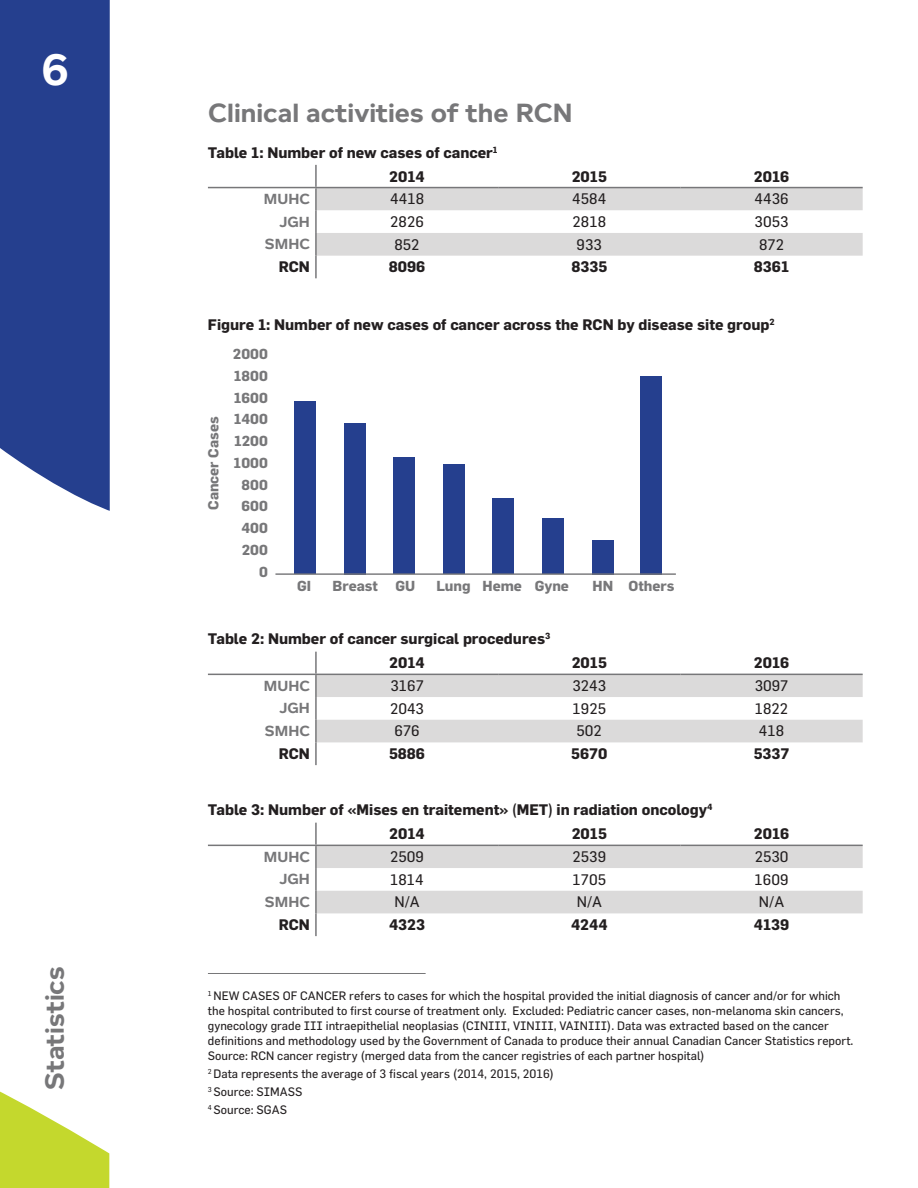
<style>
.page{position:relative;width:918px;height:1188px;background:#fff}
.page>*{position:absolute;margin:0;border:0;box-sizing:border-box;transform-origin:0 0}
.t1{font:700 45px "Foundry Context";color:#fff}
.t2{font:700 27px "Foundry Context";color:#777779}
.t3{font:700 15px "Flama";color:#231f20}
.t4{font:15px "Flama";color:#231f20}
.t5{font:700 15px "Foundry Context";color:#777779}
.t6{font:700 14.25px/21.8px "Flama";color:#777779;text-align:right}
.t7{font:12px/15px "Flama";color:#231f20}
</style>
<div class="page">
<svg style="left:0;top:1091px;width:109px;height:97px"></svg>
<div style="left:0;top:0;width:110px;height:511px;background:#253f8e"></div>
<svg style="left:317px;top:188px;width:546px;height:68px"></svg>
<hr style="left:315px;top:165px;width:2px;height:22px;background:#777779">
<hr style="left:315px;top:188px;width:2px;height:22px;background:#777779">
<hr style="left:315px;top:210px;width:2px;height:23px;background:#777779">
<hr style="left:315px;top:233px;width:2px;height:23px;background:#777779">
<hr style="left:315px;top:256px;width:2px;height:22px;background:#777779">
<hr style="left:208px;top:187px;width:108px;height:1px;background:#777779">
<hr style="left:316px;top:187px;width:182px;height:1px;background:#777779">
<hr style="left:498px;top:187px;width:182px;height:1px;background:#777779">
<hr style="left:680px;top:187px;width:183px;height:1px;background:#777779">
<svg style="left:317px;top:675px;width:546px;height:67px"></svg>
<hr style="left:315px;top:652px;width:2px;height:22px;background:#777779">
<hr style="left:315px;top:675px;width:2px;height:22px;background:#777779">
<hr style="left:315px;top:697px;width:2px;height:23px;background:#777779">
<hr style="left:315px;top:720px;width:2px;height:22px;background:#777779">
<hr style="left:315px;top:742px;width:2px;height:23px;background:#777779">
<hr style="left:208px;top:674px;width:108px;height:1px;background:#777779">
<hr style="left:316px;top:674px;width:182px;height:1px;background:#777779">
<hr style="left:498px;top:674px;width:182px;height:1px;background:#777779">
<hr style="left:680px;top:674px;width:183px;height:1px;background:#777779">
<svg style="left:317px;top:846px;width:546px;height:67px"></svg>
<hr style="left:315px;top:823px;width:2px;height:22px;background:#777779">
<hr style="left:315px;top:846px;width:2px;height:22px;background:#777779">
<hr style="left:315px;top:868px;width:2px;height:23px;background:#777779">
<hr style="left:315px;top:891px;width:2px;height:22px;background:#777779">
<hr style="left:315px;top:913px;width:2px;height:23px;background:#777779">
<hr style="left:208px;top:845px;width:108px;height:1px;background:#777779">
<hr style="left:316px;top:845px;width:182px;height:1px;background:#777779">
<hr style="left:498px;top:845px;width:182px;height:1px;background:#777779">
<hr style="left:680px;top:845px;width:183px;height:1px;background:#777779">
<hr style="left:208px;top:973px;width:218px;height:1px;background:#777779">
<div style="left:294px;top:402px;width:21px;height:172px;background:#253f8e"></div>
<div style="left:344px;top:423px;width:21px;height:151px;background:#253f8e"></div>
<div style="left:394px;top:457px;width:21px;height:117px;background:#253f8e"></div>
<div style="left:444px;top:464px;width:21px;height:110px;background:#253f8e"></div>
<div style="left:492px;top:499px;width:21px;height:75px;background:#253f8e"></div>
<div style="left:542px;top:519px;width:21px;height:55px;background:#253f8e"></div>
<div style="left:592px;top:540px;width:21px;height:34px;background:#253f8e"></div>
<div style="left:640px;top:376px;width:22px;height:198px;background:#253f8e"></div>
<hr style="left:275px;top:573px;width:401px;height:2px;background:#777779">
<h1 class="t1" style="left:41px;top:43px;width:29px">6</h1>
<h2 class="t2" style="left:39px;top:1090px;width:125px;rotate:-90deg">Statistics</h2>
<h2 class="t2" style="left:208px;top:97px;width:366px">Clinical activities of the RCN</h2>
<p class="t3" style="left:208px;top:143px;width:291px">Table 1: Number of new cases of cancer<sup>1</sup></p>
<p class="t3" style="left:389px;top:167px;width:37px">2014</p>
<p class="t3" style="left:572px;top:167px;width:37px">2015</p>
<p class="t3" style="left:754px;top:167px;width:37px">2016</p>
<p class="t5" style="left:264px;top:190px;width:47px">MUHC</p>
<p class="t4" style="left:390px;top:190px;width:35px">4418</p>
<p class="t4" style="left:572px;top:190px;width:36px">4584</p>
<p class="t4" style="left:754px;top:190px;width:36px">4436</p>
<p class="t5" style="left:280px;top:213px;width:32px">JGH</p>
<p class="t4" style="left:390px;top:212px;width:35px">2826</p>
<p class="t4" style="left:573px;top:212px;width:35px">2818</p>
<p class="t4" style="left:755px;top:212px;width:35px">3053</p>
<p class="t5" style="left:265px;top:236px;width:47px">SMHC</p>
<p class="t4" style="left:395px;top:235px;width:27px">852</p>
<p class="t4" style="left:577px;top:235px;width:27px">933</p>
<p class="t4" style="left:759px;top:235px;width:26px">872</p>
<p class="t3" style="left:279px;top:258px;width:33px">RCN</p>
<p class="t3" style="left:389px;top:258px;width:38px">8096</p>
<p class="t3" style="left:571px;top:258px;width:37px">8335</p>
<p class="t3" style="left:754px;top:258px;width:37px">8361</p>
<p class="t3" style="left:208px;top:316px;width:568px">Figure 1: Number of new cases of cancer across the RCN by disease site group<sup>2</sup></p>
<p class="t6" style="left:202px;top:510px;width:95px;rotate:-90deg">Cancer Cases</p>
<p class="t6" style="left:233px;top:343px;width:36px">2000<br>1800<br>1600<br>1400<br>1200<br>1000<br>800<br>600<br>400<br>200<br>0</p>
<p class="t6" style="left:297px;top:575px;width:15px">GI</p>
<p class="t6" style="left:333px;top:575px;width:84px">Breast GU</p>
<p class="t6" style="left:436px;top:575px;width:134px">Lung Heme Gyne</p>
<p class="t6" style="left:593px;top:575px;width:83px">HN Others</p>
<p class="t3" style="left:208px;top:630px;width:344px">Table 2: Number of cancer surgical procedures<sup>3</sup></p>
<p class="t3" style="left:389px;top:654px;width:37px">2014</p>
<p class="t3" style="left:572px;top:654px;width:37px">2015</p>
<p class="t3" style="left:754px;top:654px;width:37px">2016</p>
<p class="t5" style="left:264px;top:677px;width:47px">MUHC</p>
<p class="t4" style="left:390px;top:677px;width:35px">3167</p>
<p class="t4" style="left:572px;top:677px;width:35px">3243</p>
<p class="t4" style="left:755px;top:677px;width:35px">3097</p>
<p class="t5" style="left:280px;top:700px;width:32px">JGH</p>
<p class="t4" style="left:390px;top:699px;width:36px">2043</p>
<p class="t4" style="left:573px;top:699px;width:35px">1925</p>
<p class="t4" style="left:755px;top:699px;width:35px">1822</p>
<p class="t5" style="left:265px;top:722px;width:47px">SMHC</p>
<p class="t4" style="left:395px;top:722px;width:27px">676</p>
<p class="t4" style="left:577px;top:722px;width:27px">502</p>
<p class="t4" style="left:759px;top:722px;width:27px">418</p>
<p class="t3" style="left:279px;top:745px;width:33px">RCN</p>
<p class="t3" style="left:389px;top:745px;width:38px">5886</p>
<p class="t3" style="left:571px;top:745px;width:38px">5670</p>
<p class="t3" style="left:754px;top:745px;width:37px">5337</p>
<p class="t3" style="left:208px;top:800px;width:506px">Table 3: Number of «Mises en traitement» (MET) in radiation oncology<sup>4</sup></p>
<p class="t3" style="left:389px;top:825px;width:37px">2014</p>
<p class="t3" style="left:572px;top:825px;width:37px">2015</p>
<p class="t3" style="left:754px;top:825px;width:37px">2016</p>
<p class="t5" style="left:264px;top:848px;width:47px">MUHC</p>
<p class="t4" style="left:390px;top:848px;width:35px">2509</p>
<p class="t4" style="left:573px;top:848px;width:35px">2539</p>
<p class="t4" style="left:755px;top:848px;width:35px">2530</p>
<p class="t5" style="left:280px;top:871px;width:32px">JGH</p>
<p class="t4" style="left:390px;top:870px;width:35px">1814</p>
<p class="t4" style="left:573px;top:870px;width:35px">1705</p>
<p class="t4" style="left:755px;top:870px;width:35px">1609</p>
<p class="t5" style="left:265px;top:893px;width:47px">SMHC</p>
<p class="t4" style="left:394px;top:893px;width:27px">N/A</p>
<p class="t4" style="left:577px;top:893px;width:27px">N/A</p>
<p class="t4" style="left:759px;top:893px;width:27px">N/A</p>
<p class="t3" style="left:279px;top:916px;width:33px">RCN</p>
<p class="t3" style="left:389px;top:916px;width:38px">4323</p>
<p class="t3" style="left:571px;top:916px;width:38px">4244</p>
<p class="t3" style="left:754px;top:916px;width:37px">4139</p>
<p class="t7" style="left:208px;top:988px;width:647px"><sup>1</sup> NEW CASES OF CANCER refers to cases for which the hospital provided the initial diagnosis of cancer and/or for which the hospital contributed to first course of treatment only. Excluded: Pediatric cancer cases, non-melanoma skin cancers, gynecology grade III intraepithelial neoplasias (CINIII, VINIII, VAINIII). Data was extracted based on the cancer definitions and methodology used by the Government of Canada to produce their annual Canadian Cancer Statistics report.<br>Source: RCN cancer registry (merged data from the cancer registries of each partner hospital)</p>
<p class="t7" style="left:208px;top:1065px;width:348px;line-height:18px"><sup>2</sup> Data represents the average of 3 fiscal years (2014, 2015, 2016)<br><sup>3</sup> Source: SIMASS<br><sup>4</sup> Source: SGAS</p>
</div>
